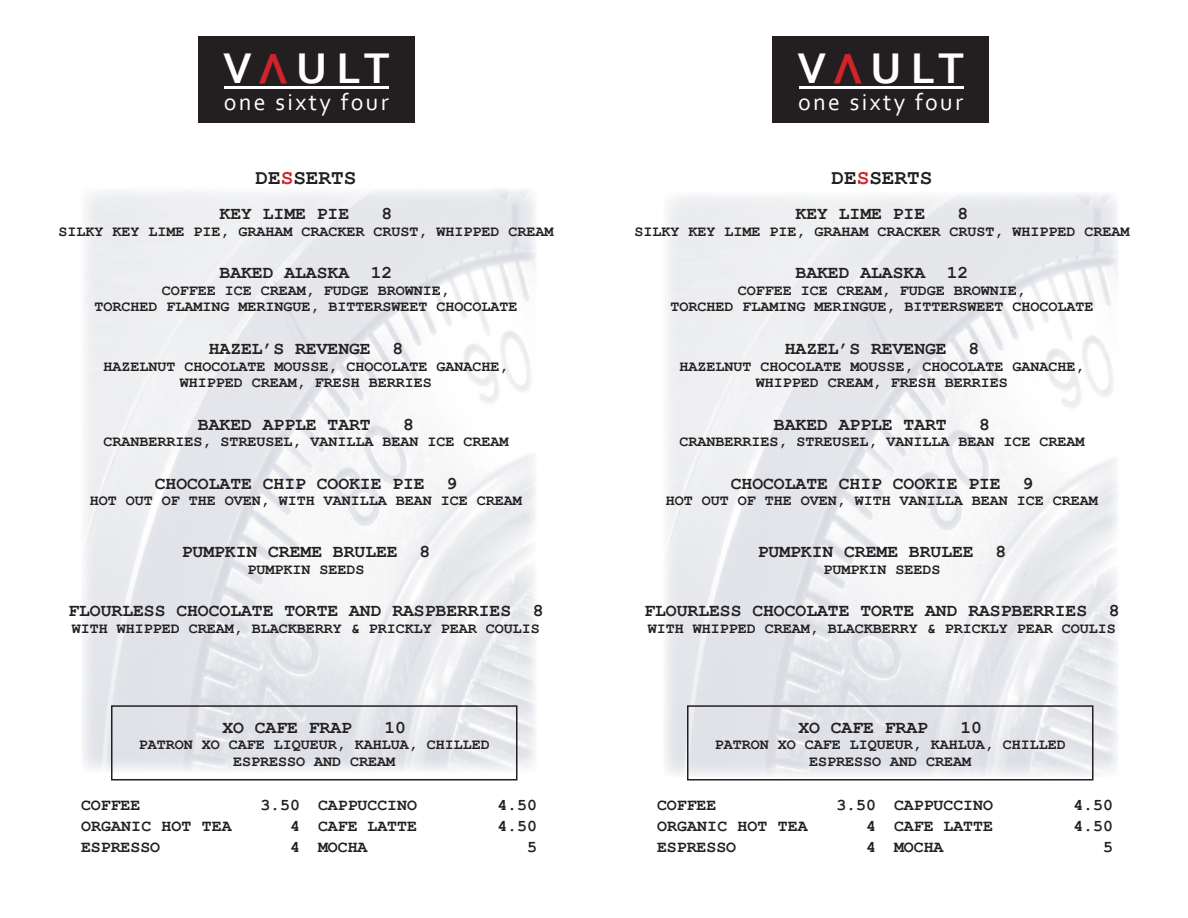
<style>
.page{position:relative;width:1188px;height:918px;background:#fff}
.page>*{position:absolute;margin:0;border:0;box-sizing:border-box;transform-origin:0 0}
.t1{font:700 45px "Corbel";letter-spacing:.14em;color:#fff}
.t2{font:700 45px "Corbel";color:#d1232a}
.t3{font:24px "Corbel";letter-spacing:.1em;color:#fff}
.t4{font:700 21px "Courier New";color:#231f20}
.DESSERT_ITEM{font:700 18px "Courier New";color:#231f20}
.WINE_BY_THE_GLASS{font:700 16.5px "Courier New";color:#231f20}
.DESSERT_DESCRIPTION{font:700 15px/16.5px "Courier New";color:#231f20;text-align:center}
.s1{color:#d1232a}
</style>
<div class="page">
<div style="left:198px;top:36px;width:217px;height:87px;background:#231f20"></div>
<hr style="left:224px;top:87px;width:165px;height:2px;background:#fff">
<div style="left:772px;top:36px;width:217px;height:87px;background:#231f20"></div>
<hr style="left:799px;top:87px;width:165px;height:2px;background:#fff">
<img style="left:83px;top:190px;width:453px;height:581px">
<img style="left:665px;top:194px;width:453px;height:582px">
<div style="left:111px;top:705px;width:407px;height:76px;border:2px solid #231f20"></div>
<div style="left:687px;top:705px;width:407px;height:76px;border:2px solid #231f20"></div>
<p class="t2" style="left:288px;top:96px;width:30px;rotate:-180deg">V</p>
<p class="t3" style="left:224px;top:87px;width:167px">one sixty four</p>
<p class="t1" style="left:223px;top:40px;width:168px">V ULT</p>
<p class="t4" style="left:256px;top:164px;width:102px">DE<span class="s1">S</span>SERTS</p>
<p class="DESSERT_ITEM" style="left:220px;top:203px;width:131px">KEY LIME PIE</p>
<p class="DESSERT_ITEM" style="left:382px;top:203px;width:12px">8</p>
<p class="DESSERT_DESCRIPTION" style="left:58px;top:222px;width:497px">SILKY KEY LIME PIE, GRAHAM CRACKER CRUST, WHIPPED CREAM</p>
<p class="DESSERT_ITEM" style="left:220px;top:262px;width:174px">BAKED ALASKA 12</p>
<p class="DESSERT_DESCRIPTION" style="left:162px;top:282px;width:290px">COFFEE ICE CREAM, FUDGE BROWNIE,</p>
<p class="DESSERT_DESCRIPTION" style="left:94px;top:298px;width:425px">TORCHED FLAMING MERINGUE, BITTERSWEET CHOCOLATE</p>
<p class="DESSERT_ITEM" style="left:209px;top:337px;width:196px">HAZEL’S REVENGE 8</p>
<p class="DESSERT_DESCRIPTION" style="left:103px;top:357px;width:407px">HAZELNUT CHOCOLATE MOUSSE, CHOCOLATE GANACHE,</p>
<p class="DESSERT_DESCRIPTION" style="left:180px;top:374px;width:254px">WHIPPED CREAM, FRESH BERRIES</p>
<p class="DESSERT_ITEM" style="left:198px;top:413px;width:174px">BAKED APPLE TART</p>
<p class="DESSERT_ITEM" style="left:403px;top:413px;width:12px">8</p>
<p class="DESSERT_DESCRIPTION" style="left:103px;top:433px;width:407px">CRANBERRIES, STREUSEL, VANILLA BEAN ICE CREAM</p>
<p class="DESSERT_ITEM" style="left:155px;top:472px;width:304px">CHOCOLATE CHIP COOKIE PIE 9</p>
<p class="DESSERT_DESCRIPTION" style="left:90px;top:492px;width:434px">HOT OUT OF THE OVEN, WITH VANILLA BEAN ICE CREAM</p>
<p class="DESSERT_ITEM" style="left:182px;top:540px;width:250px">PUMPKIN CREME BRULEE 8</p>
<p class="DESSERT_DESCRIPTION" style="left:247px;top:560px;width:118px">PUMPKIN SEEDS</p>
<p class="DESSERT_ITEM" style="left:68px;top:600px;width:477px">FLOURLESS CHOCOLATE TORTE AND RASPBERRIES 8</p>
<p class="DESSERT_DESCRIPTION" style="left:72px;top:619px;width:470px">WITH WHIPPED CREAM, BLACKBERRY &amp; PRICKLY PEAR COULIS</p>
<p class="DESSERT_ITEM" style="left:222px;top:716px;width:131px">XO CAFE FRAP</p>
<p class="DESSERT_ITEM" style="left:384px;top:716px;width:23px">10</p>
<p class="DESSERT_DESCRIPTION" style="left:139px;top:736px;width:353px">PATRON XO CAFE LIQUEUR, KAHLUA, CHILLED<br>ESPRESSO AND CREAM</p>
<p class="WINE_BY_THE_GLASS" style="left:81px;top:794px;width:61px">COFFEE</p>
<p class="WINE_BY_THE_GLASS" style="left:260px;top:794px;width:41px">3.50</p>
<p class="WINE_BY_THE_GLASS" style="left:81px;top:815px;width:152px">ORGANIC HOT TEA</p>
<p class="WINE_BY_THE_GLASS" style="left:290px;top:815px;width:11px">4</p>
<p class="WINE_BY_THE_GLASS" style="left:81px;top:836px;width:81px">ESPRESSO</p>
<p class="WINE_BY_THE_GLASS" style="left:290px;top:836px;width:11px">4</p>
<p class="WINE_BY_THE_GLASS" style="left:318px;top:794px;width:100px">CAPPUCCINO</p>
<p class="WINE_BY_THE_GLASS" style="left:497px;top:794px;width:41px">4.50</p>
<p class="WINE_BY_THE_GLASS" style="left:318px;top:815px;width:100px">CAFE LATTE</p>
<p class="WINE_BY_THE_GLASS" style="left:497px;top:815px;width:41px">4.50</p>
<p class="WINE_BY_THE_GLASS" style="left:318px;top:836px;width:51px">MOCHA</p>
<p class="WINE_BY_THE_GLASS" style="left:527px;top:836px;width:11px">5</p>
<p class="t2" style="left:862px;top:96px;width:30px;rotate:-180deg">V</p>
<p class="t3" style="left:798px;top:87px;width:167px">one sixty four</p>
<p class="t1" style="left:797px;top:40px;width:168px">V ULT</p>
<p class="t4" style="left:832px;top:164px;width:102px">DE<span class="s1">S</span>SERTS</p>
<p class="DESSERT_ITEM" style="left:796px;top:203px;width:131px">KEY LIME PIE</p>
<p class="DESSERT_ITEM" style="left:958px;top:203px;width:12px">8</p>
<p class="DESSERT_DESCRIPTION" style="left:634px;top:222px;width:497px">SILKY KEY LIME PIE, GRAHAM CRACKER CRUST, WHIPPED CREAM</p>
<p class="DESSERT_ITEM" style="left:796px;top:262px;width:174px">BAKED ALASKA 12</p>
<p class="DESSERT_DESCRIPTION" style="left:738px;top:282px;width:290px">COFFEE ICE CREAM, FUDGE BROWNIE,</p>
<p class="DESSERT_DESCRIPTION" style="left:670px;top:298px;width:425px">TORCHED FLAMING MERINGUE, BITTERSWEET CHOCOLATE</p>
<p class="DESSERT_ITEM" style="left:785px;top:337px;width:196px">HAZEL’S REVENGE 8</p>
<p class="DESSERT_DESCRIPTION" style="left:679px;top:357px;width:407px">HAZELNUT CHOCOLATE MOUSSE, CHOCOLATE GANACHE,</p>
<p class="DESSERT_DESCRIPTION" style="left:756px;top:374px;width:254px">WHIPPED CREAM, FRESH BERRIES</p>
<p class="DESSERT_ITEM" style="left:774px;top:413px;width:174px">BAKED APPLE TART</p>
<p class="DESSERT_ITEM" style="left:979px;top:413px;width:12px">8</p>
<p class="DESSERT_DESCRIPTION" style="left:679px;top:433px;width:407px">CRANBERRIES, STREUSEL, VANILLA BEAN ICE CREAM</p>
<p class="DESSERT_ITEM" style="left:731px;top:472px;width:304px">CHOCOLATE CHIP COOKIE PIE 9</p>
<p class="DESSERT_DESCRIPTION" style="left:666px;top:492px;width:434px">HOT OUT OF THE OVEN, WITH VANILLA BEAN ICE CREAM</p>
<p class="DESSERT_ITEM" style="left:758px;top:540px;width:250px">PUMPKIN CREME BRULEE 8</p>
<p class="DESSERT_DESCRIPTION" style="left:823px;top:560px;width:118px">PUMPKIN SEEDS</p>
<p class="DESSERT_ITEM" style="left:644px;top:600px;width:477px">FLOURLESS CHOCOLATE TORTE AND RASPBERRIES 8</p>
<p class="DESSERT_DESCRIPTION" style="left:648px;top:619px;width:470px">WITH WHIPPED CREAM, BLACKBERRY &amp; PRICKLY PEAR COULIS</p>
<p class="DESSERT_ITEM" style="left:798px;top:716px;width:131px">XO CAFE FRAP</p>
<p class="DESSERT_ITEM" style="left:960px;top:716px;width:23px">10</p>
<p class="DESSERT_DESCRIPTION" style="left:715px;top:736px;width:353px">PATRON XO CAFE LIQUEUR, KAHLUA, CHILLED<br>ESPRESSO AND CREAM</p>
<p class="WINE_BY_THE_GLASS" style="left:657px;top:794px;width:61px">COFFEE</p>
<p class="WINE_BY_THE_GLASS" style="left:836px;top:794px;width:41px">3.50</p>
<p class="WINE_BY_THE_GLASS" style="left:657px;top:815px;width:152px">ORGANIC HOT TEA</p>
<p class="WINE_BY_THE_GLASS" style="left:866px;top:815px;width:11px">4</p>
<p class="WINE_BY_THE_GLASS" style="left:657px;top:836px;width:81px">ESPRESSO</p>
<p class="WINE_BY_THE_GLASS" style="left:866px;top:836px;width:11px">4</p>
<p class="WINE_BY_THE_GLASS" style="left:894px;top:794px;width:100px">CAPPUCCINO</p>
<p class="WINE_BY_THE_GLASS" style="left:1073px;top:794px;width:41px">4.50</p>
<p class="WINE_BY_THE_GLASS" style="left:894px;top:815px;width:100px">CAFE LATTE</p>
<p class="WINE_BY_THE_GLASS" style="left:1073px;top:815px;width:41px">4.50</p>
<p class="WINE_BY_THE_GLASS" style="left:894px;top:836px;width:51px">MOCHA</p>
<p class="WINE_BY_THE_GLASS" style="left:1103px;top:836px;width:11px">5</p>
</div>
